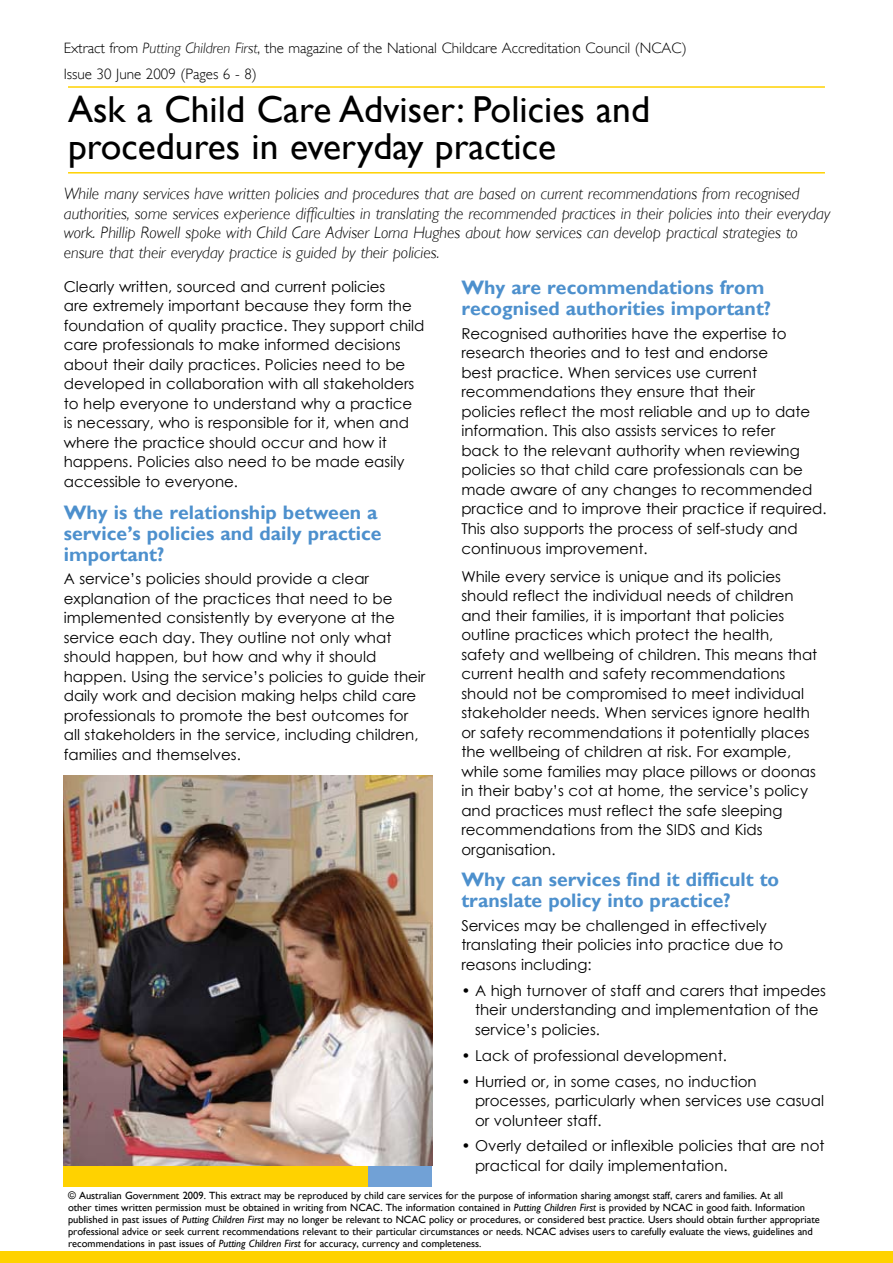
<style>
.page{position:relative;width:893px;height:1263px;background:#fff}
.page>*{position:absolute;margin:0;border:0;box-sizing:border-box;transform-origin:0 0}
.t1{font:37.5px/37.5px "Gill Sans";color:#000}
.t2{font:700 19.5px/21px "Gill Sans";color:#4d90cd}
.t3{font:italic 300 16.5px/19.5px "Gill Sans";color:#000}
.t4{font:15px/19.5px "Century Gothic";color:#000}
.t5{font:300 15px/26.5px "Gill Sans";color:#000}
.t6{font:10.5px/12px "Gill Sans";color:#000}
.s1{font-style:italic}
</style>
<div class="page">
<div style="left:0;top:1251px;width:893px;height:12px;background:#ffd200"></div>
<hr style="left:68px;top:86px;width:757px;height:2px;background:#ffd200">
<hr style="left:68px;top:172px;width:757px;height:2px;background:#ffd200">
<div style="left:64px;top:1166px;width:306px;height:21px;background:#ffd200"></div>
<div style="left:368px;top:1166px;width:64px;height:21px;background:#71a1d6"></div>
<img style="left:64px;top:775px;width:368px;height:390px">
<p class="t5" style="left:64px;top:34px;width:624px">Extract from <span class="s1">Putting Children First</span>, the magazine of the National Childcare Accreditation Council (NCAC)<br>Issue 30 June 2009 (Pages 6 - 8)</p>
<h1 class="t1" style="left:68px;top:91px;width:584px">Ask a Child Care Adviser: Policies and procedures in everyday practice</h1>
<p class="t3" style="left:64px;top:184px;width:768px">While many services have written policies and procedures that are based on current recommendations from recognised authorities, some services experience difficulties in translating the recommended practices in their policies into their everyday work. Phillip Rowell spoke with Child Care Adviser Lorna Hughes about how services can develop practical strategies to ensure that their everyday practice is guided by their policies.</p>
<p class="t4" style="left:64px;top:276px;width:362px">Clearly written, sourced and current policies<br>are extremely important because they form the foundation of quality practice. They support child care professionals to make informed decisions about their daily practices. Policies need to be developed in collaboration with all stakeholders to help everyone to understand why a practice is necessary, who is responsible for it, when and where the practice should occur and how it happens. Policies also need to be made easily accessible to everyone.</p>
<h2 class="t2" style="left:64px;top:502px;width:319px">Why is the relationship between a service’s policies and daily practice important?</h2>
<p class="t4" style="left:64px;top:569px;width:363px">A service’s policies should provide a clear explanation of the practices that need to be implemented consistently by everyone at the service each day. They outline not only what should happen, but how and why it should happen. Using the service’s policies to guide their daily work and decision making helps child care professionals to promote the best outcomes for all stakeholders in the service, including children, families and themselves.</p>
<h2 class="t2" style="left:461px;top:277px;width:311px">Why are recommendations from recognised authorities important?</h2>
<p class="t4" style="left:461px;top:324px;width:367px">Recognised authorities have the expertise to research theories and to test and endorse<br>best practice. When services use current recommendations they ensure that their<br>policies reflect the most reliable and up to date information. This also assists services to refer<br>back to the relevant authority when reviewing policies so that child care professionals can be made aware of any changes to recommended practice and to improve their practice if required.<br>This also supports the process of self-study and continuous improvement.</p>
<p class="t4" style="left:461px;top:566px;width:357px">While every service is unique and its policies should reflect the individual needs of children and their families, it is important that policies outline practices which protect the health, safety and wellbeing of children. This means that current health and safety recommendations should not be compromised to meet individual stakeholder needs. When services ignore health or safety recommendations it potentially places the wellbeing of children at risk. For example, while some families may place pillows or doonas in their baby’s cot at home, the service’s policy and practices must reflect the safe sleeping recommendations from the SIDS and Kids organisation.</p>
<h2 class="t2" style="left:461px;top:869px;width:319px">Why can services find it difficult to translate policy into practice?</h2>
<p class="t4" style="left:461px;top:915px;width:323px">Services may be challenged in effectively translating their policies into practice due to reasons including:</p>
<p class="t4" style="left:475px;top:980px;width:353px;text-indent:-14px">• A high turnover of staff and carers that impedes their understanding and implementation of the service’s policies.</p>
<p class="t4" style="left:461px;top:1045px;width:267px">• Lack of professional development.</p>
<p class="t4" style="left:475px;top:1071px;width:350px;text-indent:-14px">• Hurried or, in some cases, no induction processes, particularly when services use casual or volunteer staff.</p>
<p class="t4" style="left:475px;top:1136px;width:351px;text-indent:-14px">• Overly detailed or inflexible policies that are not practical for daily implementation.</p>
<p class="t6" style="left:68px;top:1189px;width:753px">© Australian Government 2009. This extract may be reproduced by child care services for the purpose of information sharing amongst staff, carers and families. At all<br>other times written permission must be obtained in writing from NCAC. The information contained in <span class="s1">Putting Children First</span> is provided by NCAC in good faith. Information published in past issues of <span class="s1">Putting Children First</span> may no longer be relevant to NCAC policy or procedures, or considered best practice. Users should obtain further appropriate professional advice or seek current recommendations relevant to their particular circumstances or needs. NCAC advises users to carefully evaluate the views, guidelines and recommendations in past issues of <span class="s1">Putting Children First</span> for accuracy, currency and completeness.</p>
</div>
